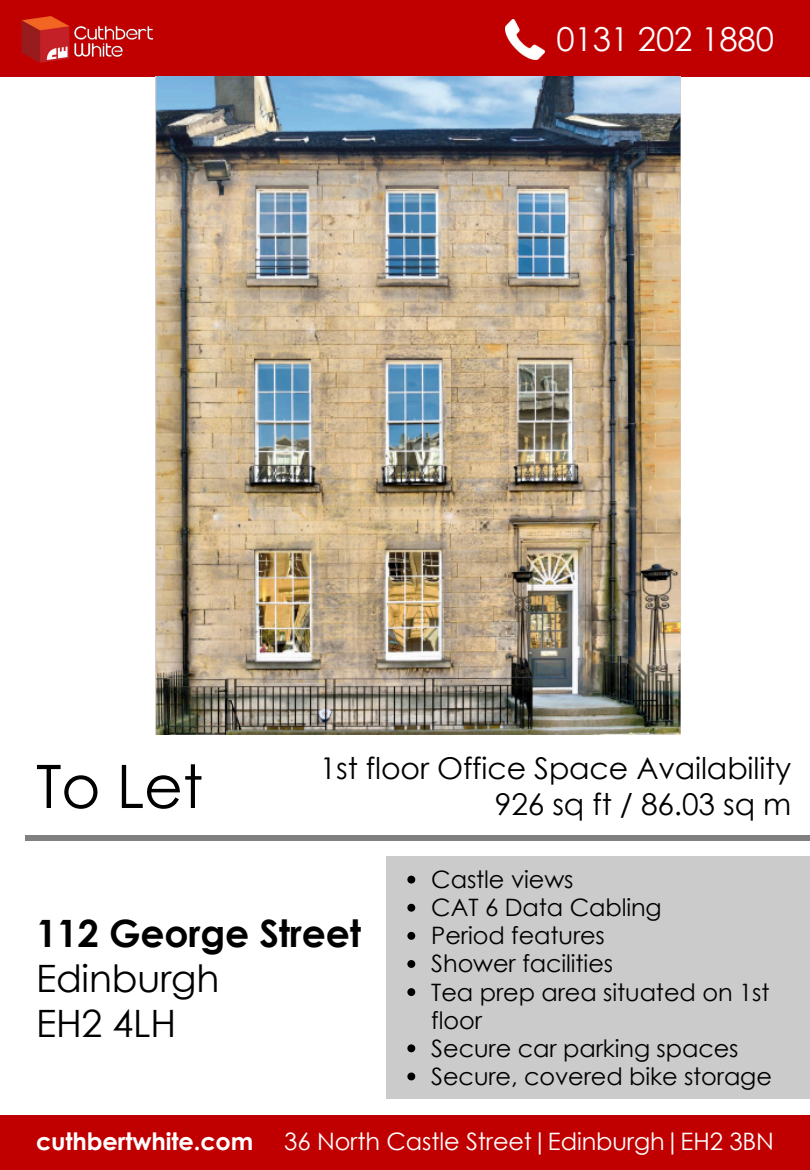
<style>
.page{position:relative;width:810px;height:1170px;background:#fff}
.page>*{position:absolute;margin:0;border:0;box-sizing:border-box;transform-origin:0 0}
.t1{font:60px "Century Gothic";color:#000}
.t2{font:700 37.65px/45px "Century Gothic";letter-spacing:-.005em;color:#000}
.t3{font:33px "Century Gothic";letter-spacing:-.005em;color:#fff}
.t4{font:30px/36px "Century Gothic";letter-spacing:-.005em;color:#000;text-align:right}
.t5{font:24px/28.2px "Century Gothic";letter-spacing:-.005em;color:#000}
.t6{font:24px "Century Gothic";letter-spacing:-.005em;color:#fff}
.t7{font:700 24px "Century Gothic";letter-spacing:-.005em;color:#fff}
.s1{font-weight:400}
</style>
<div class="page">
<div style="left:0;top:0;width:810px;height:77px;background:#c00000"></div>
<img style="left:21px;top:16px;width:133px;height:47px">
<img style="left:505px;top:20px;width:40px;height:39px">
<div style="left:26px;top:835px;width:784px;height:6px;background:#808080"></div>
<div style="left:0;top:1115px;width:810px;height:55px;background:#c00000"></div>
<div style="left:386px;top:857px;width:424px;height:242px;background:#cbcbcb"></div>
<svg style="left:407px;top:876px;width:8px;height:8px"></svg>
<svg style="left:407px;top:904px;width:8px;height:8px"></svg>
<svg style="left:407px;top:932px;width:8px;height:8px"></svg>
<svg style="left:407px;top:960px;width:8px;height:8px"></svg>
<svg style="left:407px;top:988px;width:8px;height:8px"></svg>
<svg style="left:407px;top:1044px;width:8px;height:8px"></svg>
<svg style="left:407px;top:1073px;width:8px;height:7px"></svg>
<img style="left:156px;top:77px;width:524px;height:658px">
<p class="t3" style="left:556px;top:18px;width:219px">0131 202 1880</p>
<p class="t1" style="left:36px;top:748px;width:168px">To Let</p>
<p class="t4" style="left:320px;top:749px;width:473px">1st floor Office Space Availability<br>926 sq ft / 86.03 sq m</p>
<h2 class="t2" style="left:36px;top:909px;width:326px">112 George Street<br><span class="s1">Edinburgh<br>EH2 4LH</span></h2>
<p class="t5" style="left:431px;top:865px;width:144px">Castle views</p>
<p class="t5" style="left:431px;top:893px;width:232px">CAT 6 Data Cabling</p>
<h3 class="t5" style="left:431px;top:921px;width:175px">Period features</h3>
<p class="t5" style="left:431px;top:949px;width:183px">Shower facilities</p>
<p class="t5" style="left:431px;top:977px;width:340px">Tea prep area situated on 1st floor</p>
<h1 class="t5" style="left:431px;top:1033px;width:309px">Secure car parking spaces</h1>
<h3 class="t5" style="left:431px;top:1061px;width:342px">Secure, covered bike storage</h3>
<p class="t7" style="left:36px;top:1126px;width:219px">cuthbertwhite.com</p>
<p class="t6" style="left:284px;top:1126px;width:491px">36 North Castle Street|Edinburgh|EH2 3BN</p>
</div>
